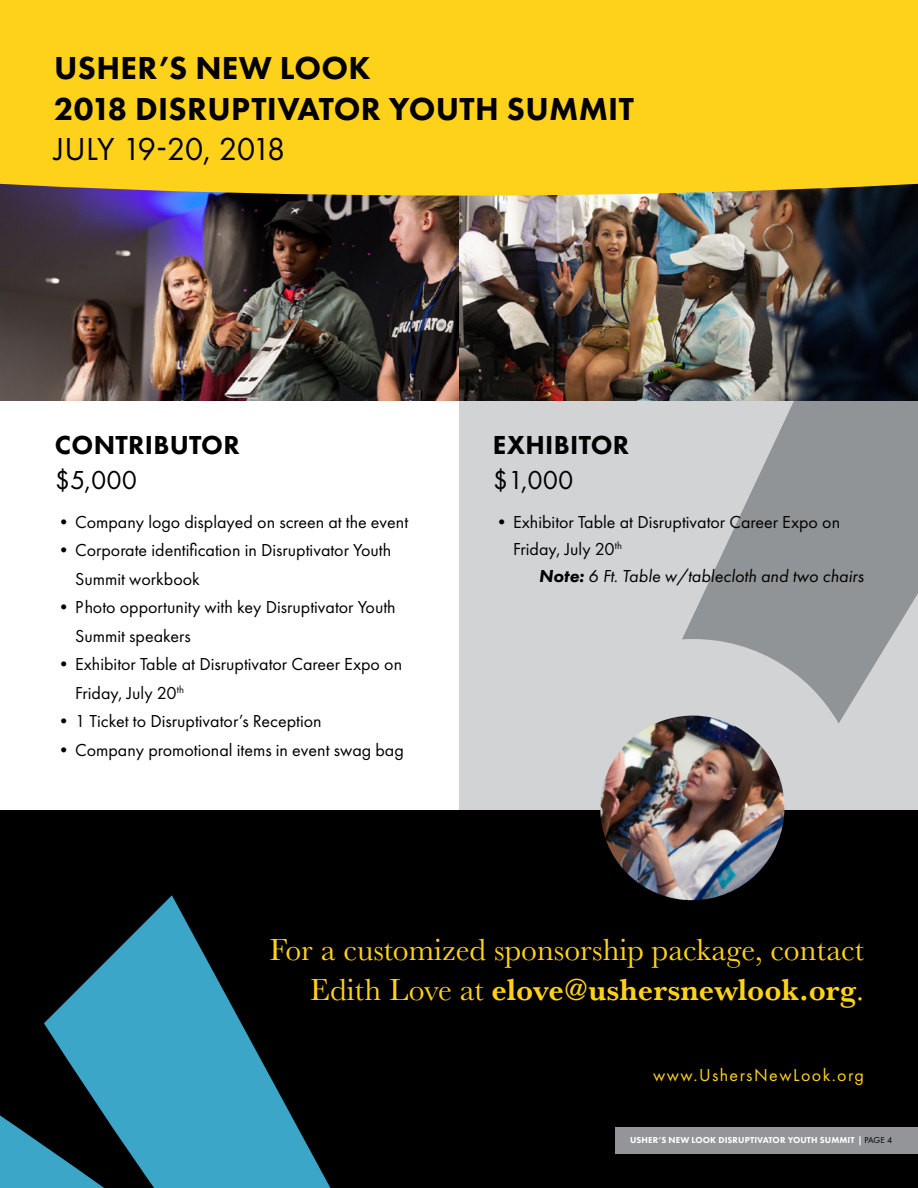
<style>
.page{position:relative;width:918px;height:1188px;background:#fff}
.page>*{position:absolute;margin:0;border:0;box-sizing:border-box;transform-origin:0 0}
.t1{font:800 33px/40.5px "Futura PT";letter-spacing:.01em;color:#000}
.t2{font:33px "Futura PT";letter-spacing:-.025em;color:#000}
.t3{font:31.5px/40.5px "Baskerville URW";color:#fed11a;text-align:right}
.t4{font:800 27px "Futura PT";letter-spacing:.01em;color:#000}
.t5{font:27px "Futura PT";color:#000}
.t6{font:18px/28.5px "Futura PT";color:#000}
.t7{font:italic 18px "Futura PT";color:#000}
.t8{font:18px "Futura PT";letter-spacing:.08em;color:#fed11a}
.t9{font:800 9px "Futura PT";letter-spacing:.01em;color:#fff}
.s1{font-weight:800}
.s2{font-weight:700}
.s3{font-weight:400;color:#000}
</style>
<div class="page">
<div style="left:459px;top:183px;width:459px;height:795px;background:#d1d3d4"></div>
<div style="left:0;top:811px;width:918px;height:377px;background:#000"></div>
<div style="left:616px;top:1127px;width:302px;height:27px;background:#939598"></div>
<svg style="left:682px;top:401px;width:236px;height:323px;fill:#919496"></svg>
<img style="left:587px;top:716px;width:211px;height:185px">
<svg style="left:0;top:895px;width:606px;height:293px"></svg>
<img style="left:0;top:196px;width:918px;height:205px">
<div style="left:0;top:0;width:918px;height:196px;background:#fed11a"></div>
<h1 class="t1" style="left:54px;top:47px;width:581px">USHER’S NEW LOOK<br>2018 DISRUPTIVATOR YOUTH SUMMIT</h1>
<h1 class="t2" style="left:54px;top:130px;width:233px">JULY 19-20, 2018</h1>
<h3 class="t4" style="left:55px;top:429px;width:186px">CONTRIBUTOR</h3>
<h3 class="t5" style="left:55px;top:464px;width:84px">$5,000</h3>
<p class="t6" style="left:55px;top:508px;width:355px">•Company logo displayed on screen at the event</p>
<p class="t6" style="left:75px;top:536px;width:318px;text-indent:-20px">•Corporate identification in Disruptivator Youth<br>Summit workbook</p>
<p class="t6" style="left:75px;top:593px;width:322px;text-indent:-20px">•Photo opportunity with key Disruptivator Youth<br>Summit speakers</p>
<p class="t6" style="left:75px;top:650px;width:329px;text-indent:-20px">•Exhibitor Table at Disruptivator Career Expo on<br>Friday, July 20<sup>th</sup></p>
<p class="t6" style="left:55px;top:707px;width:268px">•1 Ticket to Disruptivator’s Reception</p>
<p class="t6" style="left:55px;top:736px;width:351px">•Company promotional items in event swag bag</p>
<h3 class="t4" style="left:493px;top:429px;width:138px">EXHIBITOR</h3>
<h3 class="t5" style="left:493px;top:464px;width:82px">$1,000</h3>
<p class="t6" style="left:513px;top:508px;width:329px;line-height:27px;text-indent:-20px">•Exhibitor Table at Disruptivator Career Expo on<br>Friday, July 20<sup>th</sup></p>
<p class="t7" style="left:539px;top:565px;width:326px"><span class="s1">Note:</span> 6 Ft. Table w/tablecloth and two chairs</p>
<h2 class="t3" style="left:269px;top:928px;width:596px">For a customized sponsorship package, contact<br>Edith Love at <span class="s2">elove@ushersnewlook.org</span>.</h2>
<p class="t8" style="left:653px;top:1065px;width:212px">www.UshersNewLook.org</p>
<p class="t9" style="left:630px;top:1135px;width:264px">USHER’S NEW LOOK DISRUPTIVATOR YOUTH SUMMIT | <span class="s3">PAGE 4</span></p>
</div>
